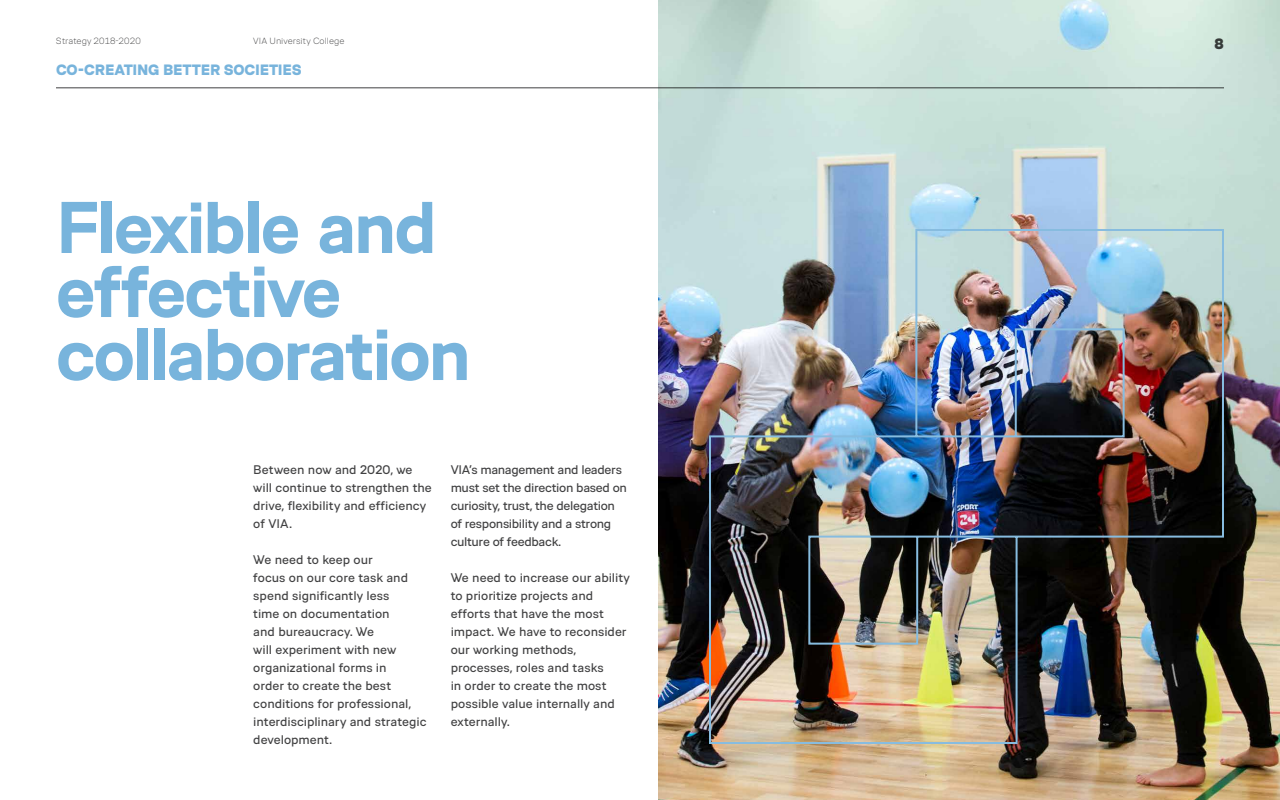
<style>
.page{position:relative;width:1280px;height:800px;background:#fff}
.page>*{position:absolute;margin:0;border:0;box-sizing:border-box;transform-origin:0 0}
.t1{font:700 73px/63.5px "VIA Type";letter-spacing:-.03em;color:#78b4dc}
.t2{font:900 15px "VIA Type";letter-spacing:-.015em;color:#78b4dc}
.t3{font:900 15px "VIA Type";color:#414142}
.t4{font:12.5px/18px "VIA Type";color:#414142}
.t5{font:12.5px/18px "VIA Type";letter-spacing:-.025em;color:#414142}
.t6{font:300 9px "VIA Type";letter-spacing:.005em;color:#414142}
</style>
<div class="page">
<img style="left:658px;top:0;width:622px;height:800px">
<hr style="left:56px;top:88px;width:1168px;height:1px;background:#414142">
<img style="left:708px;top:228px;width:517px;height:517px">
<p class="t6" style="left:56px;top:36px;width:86px">Strategy 2018-2020</p>
<p class="t6" style="left:253px;top:36px;width:93px">VIA University College</p>
<p class="t3" style="left:1214px;top:35px;width:11px">8</p>
<p class="t2" style="left:56px;top:61px;width:247px">CO-CREATING BETTER SOCIETIES</p>
<h1 class="t1" style="left:56px;top:195px;width:416px">Flexible and effective collaboration</h1>
<p class="t4" style="left:253px;top:461px;width:180px">Between now and 2020, we will continue to strengthen the drive, flexibility and efficiency of VIA.</p>
<p class="t4" style="left:253px;top:551px;width:175px">We need to keep our<br>focus on our core task and spend significantly less<br>time on documentation<br>and bureaucracy. We<br>will experiment with new organizational forms in<br>order to create the best conditions for professional, interdisciplinary and strategic development.</p>
<p class="t5" style="left:451px;top:461px;width:178px">VIA’s management and leaders must set the direction based on curiosity, trust, the delegation of responsibility and a strong culture of feedback.</p>
<p class="t4" style="left:451px;top:569px;width:181px">We need to increase our ability to prioritize projects and efforts that have the most impact. We have to reconsider our working methods, processes, roles and tasks<br>in order to create the most possible value internally and externally.</p>
</div>
